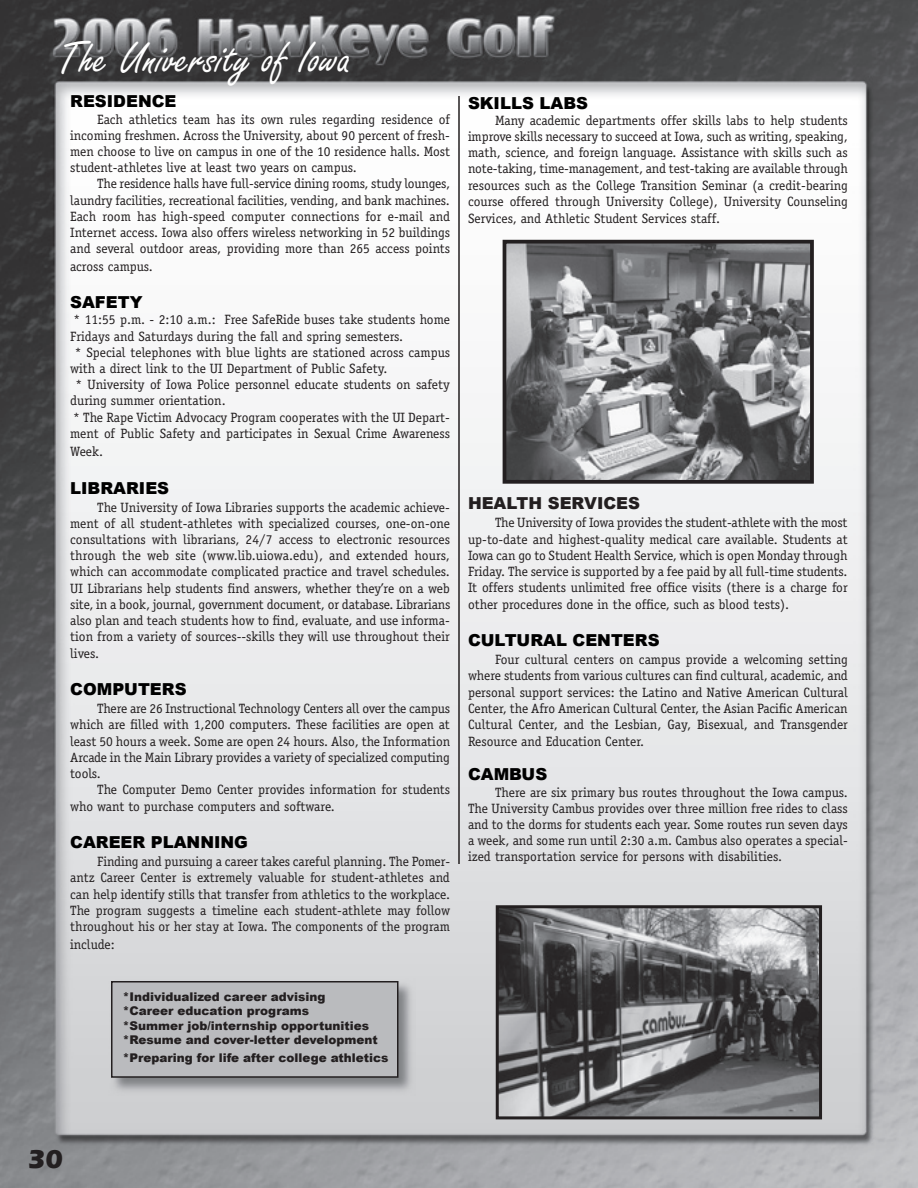
<style>
.page{position:relative;width:918px;height:1188px;background:#fff}
.page>*{position:absolute;margin:0;border:0;box-sizing:border-box;transform-origin:0 0}
.t1{font:48px "Freestyle Script";color:#fff}
.t2{font:700 27px "Eras ITC";color:#231f20}
.t3{font:900 16.5px "Arial";color:#000}
.t4{font:900 16.5px "Arial";color:#231f20}
.t5{font:13.5px/16.4px "Officina Serif";color:#231f20;text-align:justify}
.t6{font:900 12px/14.4px "Arial";color:#231f20}
</style>
<div class="page">
<img style="left:0;top:0;width:918px;height:1188px">
<img style="left:109px;top:979px;width:306px;height:116px">
<div style="left:112px;top:982px;width:286px;height:95px;background:#babbbe"></div>
<div style="left:111px;top:981px;width:287px;height:97px;border:2px solid #231f20"></div>
<img style="left:507px;top:245px;width:302px;height:234px">
<div style="left:503px;top:240px;width:311px;height:244px;border:3px solid #231f20"></div>
<img style="left:500px;top:909px;width:318px;height:206px">
<div style="left:496px;top:905px;width:326px;height:214px;border:3px solid #231f20"></div>
<hr style="left:458px;top:96px;width:2px;height:768px;background:#231f20">
<h1 class="t1" style="left:58px;top:32px;width:294px">The University of Iowa</h1>
<p class="t3" style="left:70px;top:90px;width:108px">RESIDENCE</p>
<p class="t5" style="left:70px;top:111px;width:381px;text-indent:27px">Each athletics team has its own rules regarding residence of incoming freshmen. Across the University, about 90 percent of fresh&shy;men choose to live on campus in one of the 10 residence halls. Most student-athletes live at least two years on campus.</p>
<p class="t5" style="left:70px;top:176px;width:381px;text-indent:27px">The residence halls have full-service dining rooms, study lounges, laundry facilities, recreational facilities, vending, and bank machines.<br>Each room has high-speed computer connections for e-mail and Internet access. Iowa also offers wireless networking in 52 buildings and several outdoor areas, providing more than 265 access points</p>
<p class="t5" style="left:70px;top:259px;width:84px">across campus.</p>
<p class="t3" style="left:70px;top:290px;width:74px">SAFETY</p>
<p class="t5" style="left:74px;top:312px;width:378px">* 11:55 p.m. - 2:10 a.m.: Free SafeRide buses take students home</p>
<p class="t5" style="left:70px;top:328px;width:335px">Fridays and Saturdays during the fall and spring semesters.</p>
<p class="t5" style="left:75px;top:344px;width:377px">* Special telephones with blue lights are stationed across campus</p>
<p class="t5" style="left:70px;top:360px;width:319px">with a direct link to the UI Department of Public Safety.</p>
<p class="t5" style="left:75px;top:376px;width:376px">* University of Iowa Police personnel educate students on safety</p>
<p class="t5" style="left:70px;top:393px;width:157px">during summer orientation.</p>
<p class="t5" style="left:73px;top:409px;width:378px">* The Rape Victim Advocacy Program cooperates with the UI Depart-</p>
<p class="t5" style="left:70px;top:425px;width:381px">ment of Public Safety and participates in Sexual Crime Awareness</p>
<p class="t5" style="left:70px;top:443px;width:35px">Week.</p>
<p class="t3" style="left:70px;top:476px;width:101px">LIBRARIES</p>
<p class="t5" style="left:70px;top:499px;width:382px;text-indent:27px">The University of Iowa Libraries supports the academic achieve&shy;ment of all student-athletes with specialized courses, one-on-one consultations with librarians, 24/7 access to electronic resources through the web site (www.lib.uiowa.edu), and extended hours, which can accommodate complicated practice and travel schedules.<br>UI Librarians help students find answers, whether they’re on a web site, in a book, journal, government document, or database. Librarians also plan and teach students how to find, evaluate, and use informa&shy;tion from a variety of sources--skills they will use throughout their lives.</p>
<p class="t3" style="left:70px;top:677px;width:118px">COMPUTERS</p>
<p class="t5" style="left:70px;top:701px;width:382px;text-indent:27px">There are 26 Instructional Technology Centers all over the campus which are filled with 1,200 computers. These facilities are open at least 50 hours a week. Some are open 24 hours. Also, the Information Arcade in the Main Library provides a variety of specialized computing tools.</p>
<p class="t5" style="left:70px;top:781px;width:381px;line-height:17.1px;text-indent:27px">The Computer Demo Center provides information for students who want to purchase computers and software.</p>
<p class="t3" style="left:70px;top:830px;width:179px">CAREER PLANNING</p>
<p class="t5" style="left:70px;top:854px;width:382px;text-indent:27px">Finding and pursuing a career takes careful planning. The Pomer&shy;antz Career Center is extremely valuable for student-athletes and can help identify stills that transfer from athletics to the workplace.<br>The program suggests a timeline each student-athlete may follow throughout his or her stay at Iowa. The components of the program</p>
<p class="t5" style="left:70px;top:936px;width:46px">include:</p>
<p class="t6" style="left:123px;top:989px;width:257px">*Individualized career advising *Career education programs<br>*Summer job/internship opportunities *Resume and cover-letter development</p>
<p class="t6" style="left:123px;top:1050px;width:267px">*Preparing for life after college athletics</p>
<p class="t3" style="left:468px;top:91px;width:122px">SKILLS LABS</p>
<p class="t5" style="left:468px;top:112px;width:381px;text-indent:27px">Many academic departments offer skills labs to help students improve skills necessary to succeed at Iowa, such as writing, speaking, math, science, and foreign language. Assistance with skills such as note-taking, time-management, and test-taking are available through resources such as the College Transition Seminar (a credit-bearing course offered through University College), University Counseling Services, and Athletic Student Services staff.</p>
<p class="t4" style="left:468px;top:491px;width:174px">HEALTH SERVICES</p>
<p class="t5" style="left:468px;top:515px;width:381px;text-indent:27px">The University of Iowa provides the student-athlete with the most up-to-date and highest-quality medical care available. Students at Iowa can go to Student Health Service, which is open Monday through Friday. The service is supported by a fee paid by all full-time students.<br>It offers students unlimited free office visits (there is a charge for other procedures done in the office, such as blood tests).</p>
<p class="t3" style="left:468px;top:628px;width:193px">CULTURAL CENTERS</p>
<p class="t5" style="left:468px;top:651px;width:382px;text-indent:27px">Four cultural centers on campus provide a welcoming setting where students from various cultures can find cultural, academic, and personal support services: the Latino and Native American Cultural Center, the Afro American Cultural Center, the Asian Pacific American Cultural Center, and the Lesbian, Gay, Bisexual, and Transgender Resource and Education Center.</p>
<p class="t3" style="left:468px;top:763px;width:81px">CAMBUS</p>
<p class="t5" style="left:468px;top:784px;width:381px;text-indent:27px">There are six primary bus routes throughout the Iowa campus.<br>The University Cambus provides over three million free rides to class and to the dorms for students each year. Some routes run seven days a week, and some run until 2:30 a.m. Cambus also operates a special&shy;ized transportation service for persons with disabilities.</p>
<h2 class="t2" style="left:28px;top:1143px;width:37px">30</h2>
</div>
